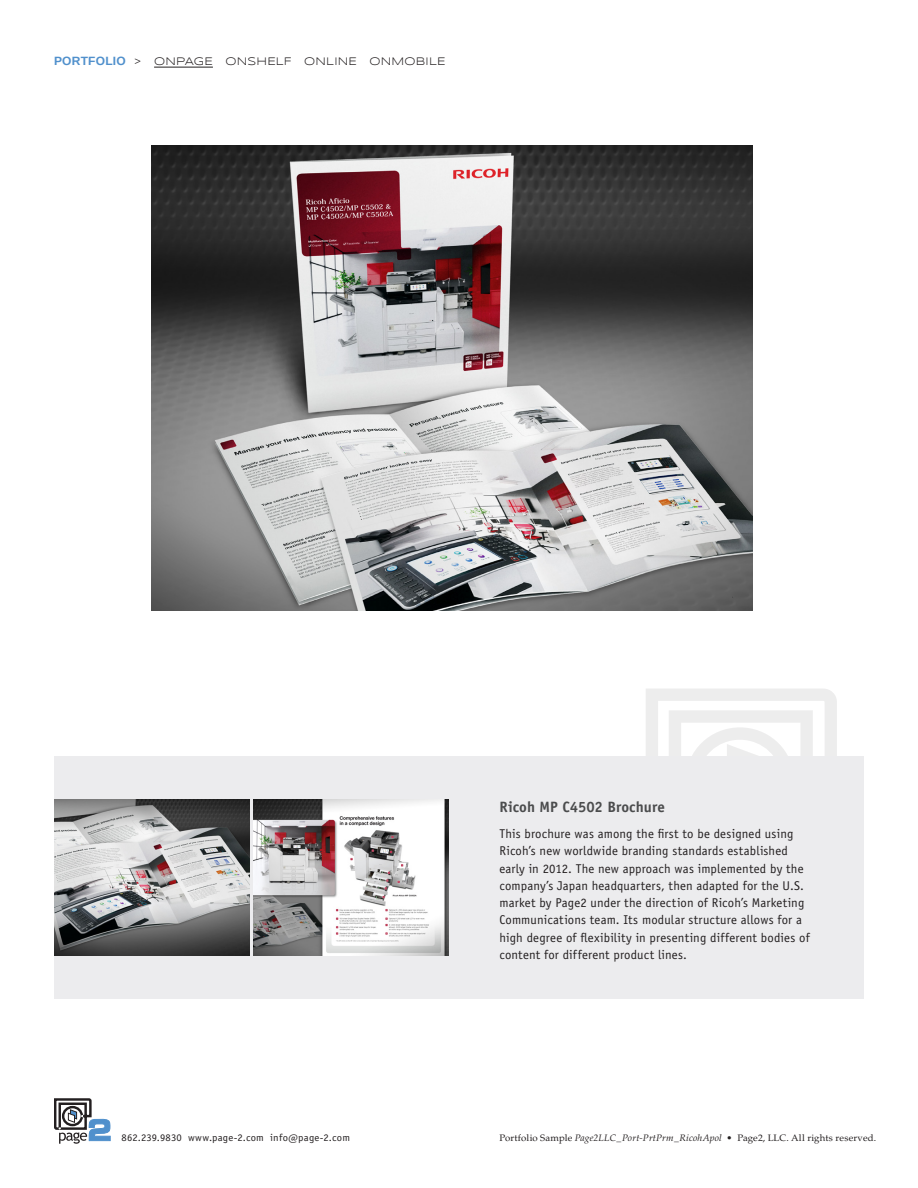
<style>
.page{position:relative;width:918px;height:1188px;background:#fff}
.page>*{position:absolute;margin:0;border:0;box-sizing:border-box;transform-origin:0 0}
.PG2_Head{font:700 15px "Officina Sans Std";letter-spacing:.005em;color:#4b4c4d}
.PG2_Body{font:12.75px/17.2px "Officina Sans Std";letter-spacing:.015em;color:#231f20}
.t1{font:11.25px "Syncopate";letter-spacing:.015em;color:#231f20}
.t2{font:10.2px "Officina Sans Std";letter-spacing:.02em;color:#231f20;scale:1.05 1}
.t3{font:9.3px "Palatino LT Std";letter-spacing:.01em;color:#231f20}
.s1{font-family:"Arimo";font-weight:700;font-size:12px;color:#5090cc}
.s2{font-style:italic}
</style>
<div class="page">
<svg style="left:54px;top:1098px;width:56px;height:46px"></svg>
<svg style="left:646px;top:689px;width:191px;height:67px"></svg>
<div style="left:54px;top:756px;width:810px;height:243px;background:#ececee"></div>
<img style="left:253px;top:800px;width:196px;height:155px">
<img style="left:54px;top:800px;width:196px;height:155px">
<img style="left:152px;top:145px;width:601px;height:466px">
<hr style="left:154px;top:67px;width:59px;height:1px;background:#231f20">
<p class="t1" style="left:54px;top:55px;width:393px"><span class="s1">PORTFOLIO</span> &gt; ONPAGE ONSHELF ONLINE ONMOBILE</p>
<p class="PG2_Head" style="left:500px;top:797px;width:167px">Ricoh MP C4502 Brochure</p>
<p class="PG2_Body" style="left:500px;top:825px;width:312px">This brochure was among the first to be designed using Ricoh’s new worldwide branding standards established early in 2012. The new approach was implemented by the company’s Japan headquarters, then adapted for the U.S. market by Page2 under the direction of Ricoh’s Marketing Communications team. Its modular structure allows for a high degree of flexibility in presenting different bodies of content for different product lines.</p>
<p class="t2" style="left:122px;top:1131px;width:219px">862.239.9830 www.page-2.com info@page-2.com</p>
<p class="t3" style="left:500px;top:1132px;width:378px">Portfolio Sample <span class="s2">Page2LLC_Port-PrtPrm_RicohApol</span> • Page2, LLC. All rights reserved.</p>
</div>
